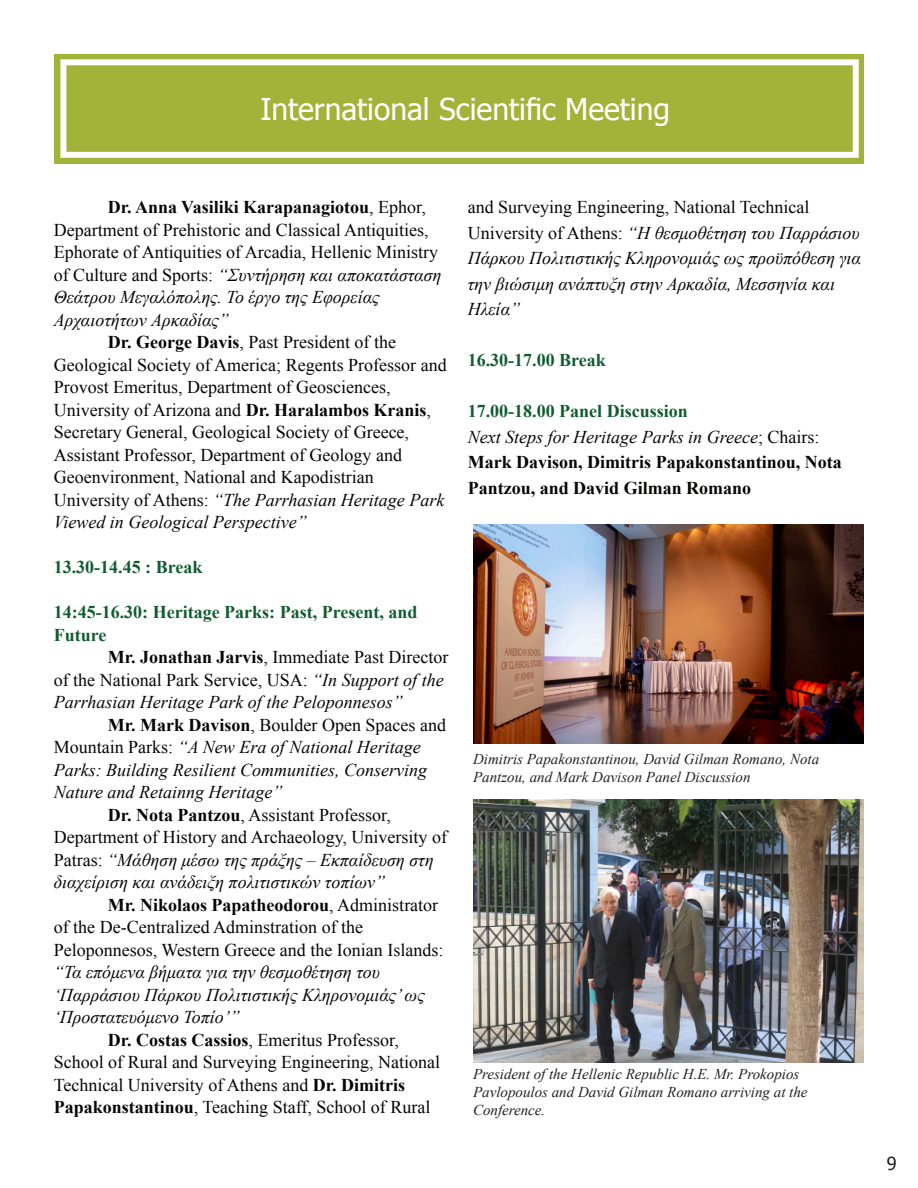
<style>
.page{position:relative;width:918px;height:1188px;background:#fff}
.page>*{position:absolute;margin:0;border:0;box-sizing:border-box;transform-origin:0 0}
._0_Eng_4{font:30px "Tahoma";color:#fff}
.t1{font:italic 18px/22.5px "Times New Roman";color:#080507}
.t2{font:18px/22.5px "Times New Roman";color:#070605}
.t3{font:18px/22.5px "Times New Roman";color:#080507}
.t4{font:700 18px/25.5px "Times New Roman";color:#070605}
.t5{font:700 18px/22.5px "Times New Roman";color:#105c30}
.t6{font:18px "Tahoma";color:#231f20}
.t7{font:italic 15px/18px "Times New Roman";color:#231f20}
.s1{font-weight:700}
.s2{font-style:italic}
.s3{font-weight:700;font-style:normal}
.s4{font-style:normal}
.s5{font-weight:400;font-style:italic}
.s6{font-weight:400}
</style>
<div class="page">
<img style="left:473px;top:799px;width:391px;height:264px">
<img style="left:473px;top:524px;width:391px;height:220px">
<div style="left:54px;top:54px;width:810px;height:109px;background:#a2b33a"></div>
<div style="left:60px;top:59px;width:799px;height:99px;border:6px solid #fff"></div>
<p class="_0_Eng_4" style="left:260px;top:89px;width:411px">International Scientific Meeting</p>
<p class="t2" style="left:54px;top:195px;width:389px;text-indent:54px"><span class="s1">Dr. Anna Vasiliki Karapanagiotou</span>, Ephor, Department of Prehistoric and Classical Antiquities, Ephorate of Antiquities of Arcadia, Hellenic Ministry of Culture and Sports: <span class="s2">“Συντήρηση και αποκατάσταση Θεάτρου Μεγαλόπολης. Το έργο της Εφορείας Αρχαιοτήτων Αρκαδίας”</span></p>
<p class="t2" style="left:54px;top:330px;width:394px;text-indent:54px"><span class="s1">Dr. George Davis</span>, Past President of the Geological Society of America; Regents Professor and Provost Emeritus, Department of Geosciences, University of Arizona and <span class="s1">Dr. Haralambos Kranis</span>, Secretary General, Geological Society of Greece, Assistant Professor, Department of Geology and Geoenvironment, National and Kapodistrian University of Athens: <span class="s2">“The Parrhasian Heritage Park Viewed in Geological Perspective”</span></p>
<p class="t5" style="left:54px;top:555px;width:150px">13.30-14.45 : Break</p>
<p class="t5" style="left:54px;top:600px;width:365px">14:45-16.30: Heritage Parks: Past, Present, and<br>Future</p>
<p class="t1" style="left:54px;top:645px;width:396px;text-indent:54px"><span class="s3">Mr. Jonathan Jarvis</span><span class="s4">, Immediate Past Director of the National Park Service, USA:</span> “In Support of the<br>Parrhasian Heritage Park of the Peloponnesos”</p>
<p class="t1" style="left:54px;top:713px;width:394px;text-indent:54px"><span class="s3">Mr. Mark Davison</span><span class="s4">, Boulder Open Spaces and Mountain Parks:</span> “A New Era of National Heritage Parks: Building Resilient Communities, Conserving Nature and Retainng Heritage”</p>
<p class="t1" style="left:54px;top:803px;width:395px;text-indent:54px"><span class="s3">Dr. Nota Pantzou</span><span class="s4">, Assistant Professor, Department of History and Archaeology, University of Patras:</span> “Μάθηση μέσω της πράξης – Εκπαίδευση στη διαχείριση και ανάδειξη πολιτιστικών τοπίων”</p>
<p class="t1" style="left:54px;top:893px;width:391px;text-indent:54px"><span class="s3">Mr. Nikolaos Papatheodorou</span><span class="s4">, Administrator of the De-Centralized Adminstration of the Peloponnesos, Western Greece and the Ionian Islands: </span>“Τα επόμενα βήματα για την θεσμοθέτηση του ‘Παρράσιου Πάρκου Πολιτιστικής Κληρονομιάς’ ως ‘Προστατευόμενο Τοπίο’”</p>
<p class="t3" style="left:54px;top:1028px;width:388px;text-indent:54px"><span class="s1">Dr. Costas Cassios</span>, Emeritus Professor, School of Rural and Surveying Engineering, National Technical University of Athens and <span class="s1">Dr. Dimitris Papakonstantinou</span>, Teaching Staff, School of Rural</p>
<p class="t1" style="left:468px;top:194px;width:395px;line-height:25.5px"><span class="s4">and Surveying Engineering, National Technical University of Athens:</span> “Η θεσμοθέτηση του Παρράσιου Πάρκου Πολιτιστικής Κληρονομιάς ως προϋπόθεση για την βιώσιμη ανάπτυξη στην Αρκαδία, Μεσσηνία και Ηλεία”</p>
<p class="t5" style="left:468px;top:348px;width:140px">16.30-17.00 Break</p>
<p class="t5" style="left:468px;top:399px;width:222px">17.00-18.00 Panel Discussion</p>
<p class="t4" style="left:468px;top:423px;width:376px"><span class="s5">Next Steps for Heritage Parks in Greece</span><span class="s6">; Chairs:<br></span>Mark Davison, Dimitris Papakonstantinou, Nota<br>Pantzou, and David Gilman Romano</p>
<p class="t7" style="left:473px;top:749px;width:348px">Dimitris Papakonstantinou, David Gilman Romano, Nota<br>Pantzou, and Mark Davison Panel Discussion</p>
<p class="t7" style="left:473px;top:1065px;width:336px">President of the Hellenic Republic H.E. Mr. Prokopios<br>Pavlopoulos and David Gilman Romano arriving at the<br>Conference.</p>
<p class="t6" style="left:887px;top:1151px;width:11px">9</p>
</div>
